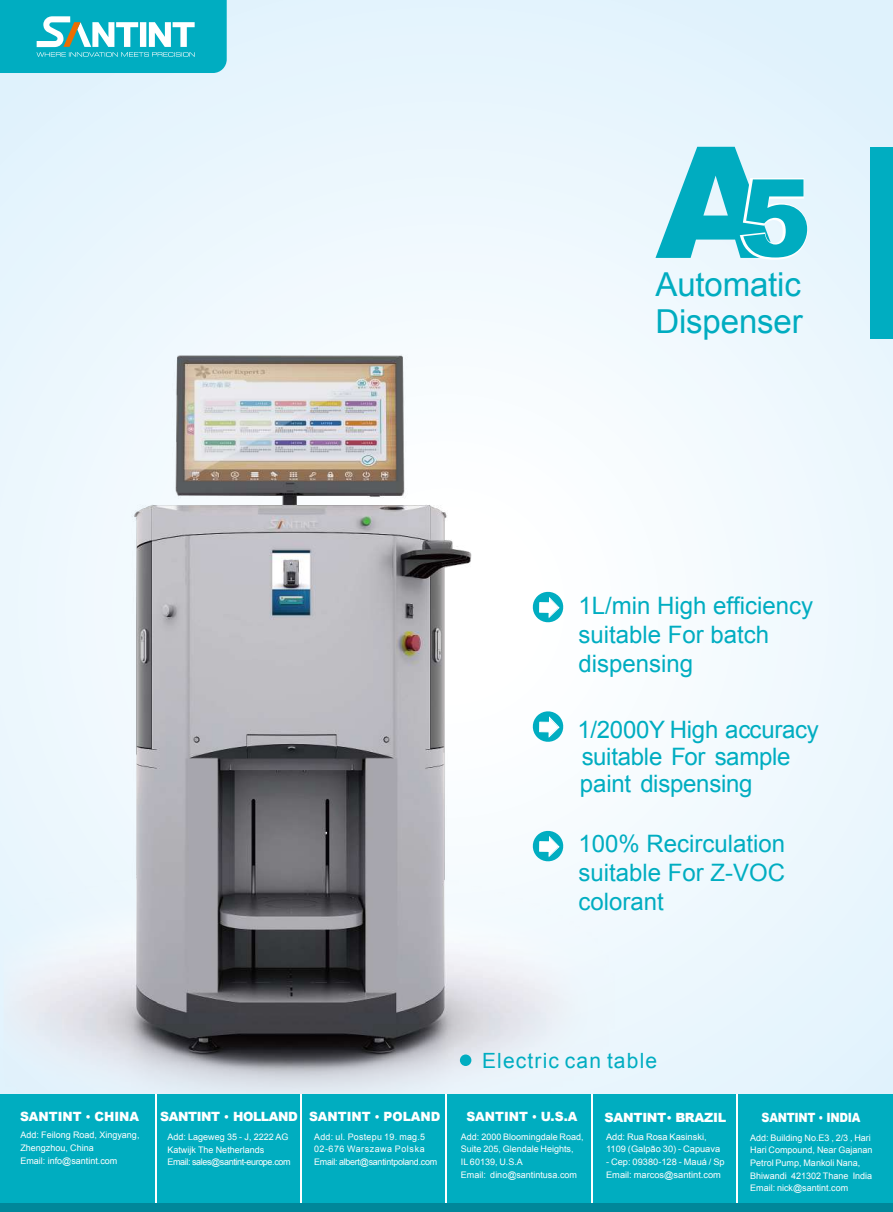
<style>
.page{position:relative;width:893px;height:1212px;background:#fff}
.page>*{position:absolute;margin:0;border:0;box-sizing:border-box;transform-origin:0 0}
.t1{font:900 155.25px "Arial";color:#00acc0}
.t2{font:33px/36.9px "Arial";letter-spacing:-.005em;color:#00acc0}
.t3{font:24px/28.8px "Arial";color:#00adc1}
.t4{font:21px "Arial";letter-spacing:.055em;color:#00adc1}
.t5{font:900 12.75px "Arial";letter-spacing:-.025em;color:#fff}
.t6{font:900 12.75px "Arial";color:#fff}
.t7{font:900 12.75px "Arial";letter-spacing:-.025em;color:#fff;scale:.87 1}
.t8{font:9px/12.6px "Arial";color:#fff}
.t9{font:9px/12.6px "Arial";letter-spacing:.03em;color:#fff}
.s1{font-size:107.25px;color:#fff}
.s2{font-family:"Microsoft Ya Hei";font-weight:400}
.s3{font-family:"Microsoft Ya Hei";font-weight:700}
</style>
<div class="page">
<div style="left:0;top:0;width:893px;height:1211px;background:#eaf6fd"></div>
<img style="left:25px;top:300px;width:728px;height:794px">
<div style="left:871px;top:147px;width:22px;height:192px;background:#00adc1"></div>
<svg style="left:0;top:0;width:227px;height:73px;background:#25b7c7"></svg>
<div style="left:0;top:1094px;width:893px;height:118px;background:#00adc0"></div>
<hr style="left:155px;top:1094px;width:2px;height:116px;background:#fff">
<hr style="left:300px;top:1094px;width:2px;height:116px;background:#fff">
<hr style="left:446px;top:1094px;width:1px;height:116px;background:#fff">
<hr style="left:591px;top:1094px;width:2px;height:116px;background:#fff">
<hr style="left:736px;top:1094px;width:2px;height:116px;background:#fff">
<div style="left:0;top:1203px;width:893px;height:9px;background:#00879a"></div>
<svg style="left:740px;top:178px;width:68px;height:82px"></svg>
<svg style="left:531px;top:590px;width:34px;height:34px"></svg>
<svg style="left:531px;top:829px;width:34px;height:34px"></svg>
<svg style="left:531px;top:710px;width:34px;height:33px"></svg>
<div style="left:460px;top:1054px;width:11px;height:12px;background:#00adc1;border-radius:50%"></div>
<h1 class="t1" style="left:655px;top:90px;width:156px">A<span class="s1">5</span></h1>
<h2 class="t2" style="left:655px;top:266px;width:149px">Automatic<br>Dispenser</h2>
<h3 class="t3" style="left:578px;top:591px;width:236px">1L/min High efficiency suitable For batch dispensing</h3>
<h3 class="t3" style="left:577px;top:717px;width:243px;line-height:26.8px">1/2000Y High accuracy suitable For sample paint dispensing</h3>
<h3 class="t3" style="left:578px;top:829px;width:208px;text-align:justify">100% Recirculation suitable For Z-VOC colorant</h3>
<h3 class="t6" style="left:20px;top:1107px;width:120px">SANTINT <span class="s2">•</span> CHINA</h3>
<p class="t8" style="left:20px;top:1129px;width:121px">Add: Feilong Road, Xingyang,<br>Zhengzhou, China<br>Email: info@santint.com</p>
<h3 class="t4" style="left:482px;top:1046px;width:177px">Electric can table</h3>
<h3 class="t5" style="left:160px;top:1107px;width:282px">SANTINT <span class="s2">•</span> HOLLAND SANTINT <span class="s2">•</span> POLAND</h3>
<h3 class="t6" style="left:466px;top:1107px;width:113px">SANTINT <span class="s2">•</span> U.S.A</h3>
<h3 class="t5" style="left:605px;top:1108px;width:123px">SANTINT<span class="s3">·</span> BRAZIL</h3>
<h3 class="t7" style="left:762px;top:1108px;width:115px">SANTINT <span class="s2">•</span> INDIA</h3>
<p class="t9" style="left:314px;top:1130px;width:125px">Add: ul. Postepu 19. mag.5<br>02-676 Warszawa Polska<br>Email: albert@santintpoland.com</p>
<p class="t8" style="left:461px;top:1130px;width:124px">Add: 2000 Bloomingdale Road,<br>Suite 205, Glendale Heights,<br>IL 60139, U.S.A<br>Email: dino@santintusa.com</p>
<p class="t8" style="left:167px;top:1130px;width:125px">Add: Lageweg 35 - J, 2222 AG<br>Katwijk The Netherlands<br>Email: sales@santint-europe.com</p>
<p class="t8" style="left:606px;top:1130px;width:116px">Add: Rua Rosa Kasinski,<br>1109 (Galpão 30) - Capuava</p>
<p class="t8" style="left:606px;top:1156px;width:120px">- Cep: 09380-128 - Mauá / Sp<br>Email: marcos@santint.com</p>
<p class="t8" style="left:750px;top:1131px;width:124px">Add: Building No.E3 , 2/3 , Hari<br>Hari Compound, Near Gajanan<br>Petrol Pump, Mankoli Nana,<br>Bhiwandi 421302 Thane India<br>Email: nick@santint.com</p>
</div>
